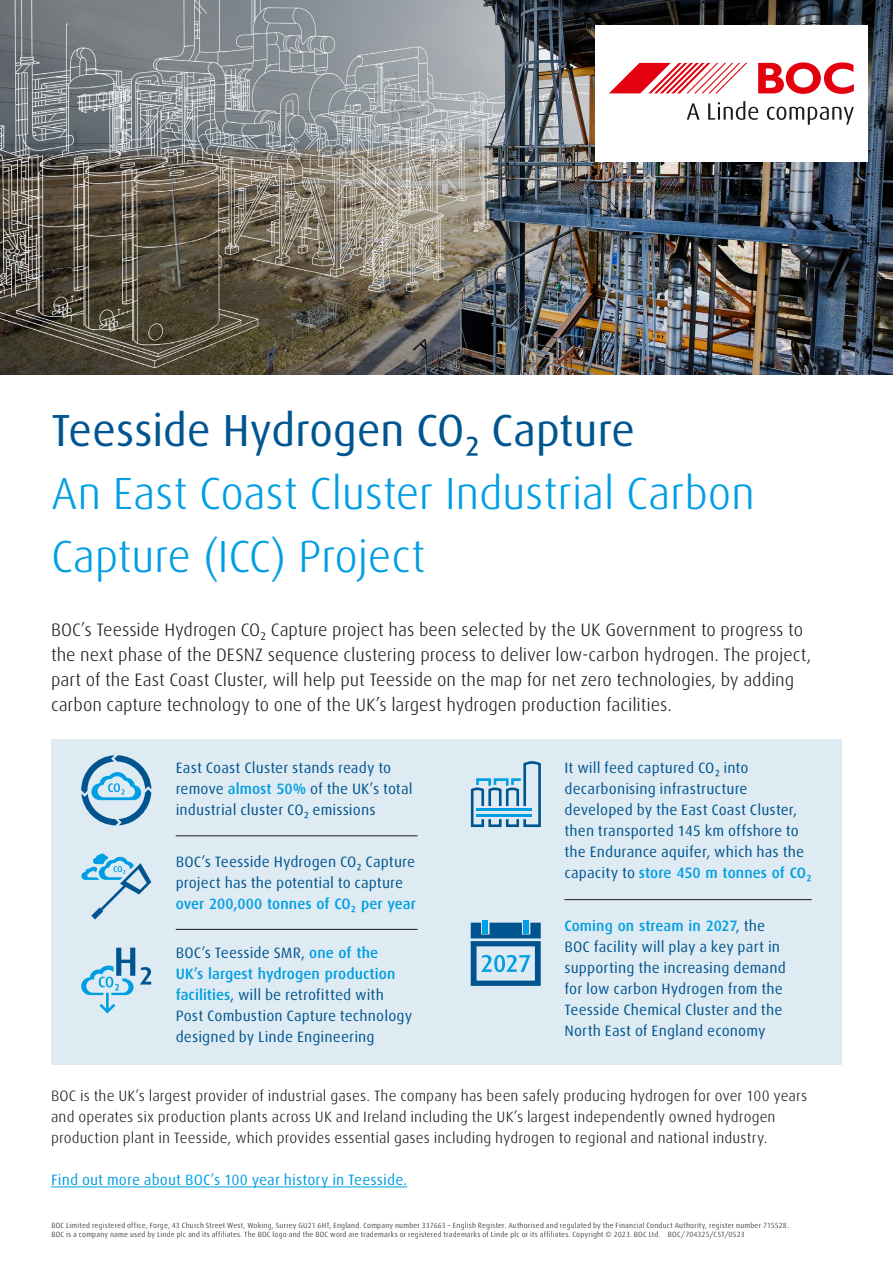
<style>
.page{position:relative;width:893px;height:1263px;background:#fff}
.page>*{position:absolute;margin:0;border:0;box-sizing:border-box;transform-origin:0 0}
.t1{font:300 45px/63px "Linde Dax Global";letter-spacing:-.01em;color:#009ee3}
.t2{font:45px "Linde Dax Global";letter-spacing:-.01em;color:#005590}
.t3{font:300 18px/25.2px "Linde Dax Global";letter-spacing:-.005em;color:#1a1a18}
.t4{font:15px/21px "Linde Dax Global";letter-spacing:.005em;color:#005590}
.t5{font:300 15px/21px "Linde Dax Global";letter-spacing:.005em;color:#1a1a18}
.t6{font:15px "Linde Dax Global";letter-spacing:.005em;color:#009ee3}
.t7{font:500 15px "Linde Dax Global";letter-spacing:.005em;color:#009ee3}
.t8{font:300 7.5px/9px "Linde Dax Global";letter-spacing:.025em;color:#1a1a18}
.s1{font-weight:500;color:#009ee3}
</style>
<div class="page">
<img style="left:0;top:0;width:893px;height:375px">
<hr style="left:51px;top:1186px;width:356px;height:1px;background:#009ee3">
<div style="left:595px;top:26px;width:272px;height:136px;background:#fff"></div>
<svg style="left:687px;top:101px;width:167px;height:24px"></svg>
<svg style="left:609px;top:62px;width:245px;height:32px"></svg>
<div style="left:51px;top:739px;width:791px;height:326px;background:#deebf2"></div>
<svg style="left:81px;top:853px;width:70px;height:66px"></svg>
<svg style="left:81px;top:948px;width:70px;height:65px"></svg>
<hr style="left:176px;top:929px;width:242px;height:1px;background:#1a1a18">
<hr style="left:176px;top:835px;width:242px;height:1px;background:#1a1a18">
<hr style="left:564px;top:899px;width:248px;height:1px;background:#1a1a18">
<svg style="left:471px;top:761px;width:70px;height:66px"></svg>
<div style="left:482px;top:920px;width:6px;height:13px;background:#009ee3"></div>
<div style="left:523px;top:920px;width:6px;height:13px;background:#009ee3"></div>
<svg style="left:471px;top:923px;width:70px;height:63px"></svg>
<svg style="left:81px;top:755px;width:70px;height:70px"></svg>
<h1 class="t2" style="left:51px;top:404px;width:586px">Teesside Hydrogen CO₂ Capture</h1>
<h1 class="t1" style="left:51px;top:462px;width:706px">An East Coast Cluster Industrial Carbon<br>Capture (ICC) Project</h1>
<p class="t3" style="left:51px;top:617px;width:762px">BOC’s Teesside Hydrogen CO₂ Capture project has been selected by the UK Government to progress to the next phase of the DESNZ sequence clustering process to deliver low-carbon hydrogen. The project, part of the East Coast Cluster, will help put Teesside on the map for net zero technologies, by adding carbon capture technology to one of the UK’s largest hydrogen production facilities.</p>
<p class="t4" style="left:176px;top:757px;width:239px">East Coast Cluster stands ready to remove <span class="s1">almost 50%</span> of the UK’s total industrial cluster CO₂ emissions</p>
<p class="t4" style="left:176px;top:851px;width:241px">BOC’s Teesside Hydrogen CO₂ Capture project has the potential to capture</p>
<p class="t7" style="left:176px;top:895px;width:242px">over 200,000 tonnes of CO₂ per year</p>
<p class="t4" style="left:176px;top:942px;width:238px">BOC’s Teesside SMR, <span class="s1">one of the<br>UK’s largest hydrogen production facilities</span>, will be retrofitted with Post Combustion Capture technology designed by Linde Engineering</p>
<p class="t4" style="left:564px;top:757px;width:249px">It will feed captured CO₂ into decarbonising infrastructure developed by the East Coast Cluster, then transported 145 km offshore to the Endurance aquifer, which has the capacity to <span class="s1">store 450 m tonnes of CO₂</span></p>
<p class="t4" style="left:564px;top:915px;width:223px"><span class="s1">Coming on stream in 2027</span>, the<br>BOC facility will play a key part in supporting the increasing demand for low carbon Hydrogen from the<br>Teesside Chemical Cluster and the<br>North East of England economy</p>
<p class="t5" style="left:51px;top:1085px;width:758px">BOC is the UK’s largest provider of industrial gases. The company has been safely producing hydrogen for over 100 years and operates six production plants across UK and Ireland including the UK’s largest independently owned hydrogen production plant in Teesside, which provides essential gases including hydrogen to regional and national industry.</p>
<p class="t6" style="left:51px;top:1171px;width:358px">Find out more about BOC’s 100 year history in Teesside.</p>
<p class="t8" style="left:51px;top:1221px;width:739px">BOC Limited registered office, Forge, 43 Church Street West, Woking, Surrey GU21 6HT, England. Company number 337663 – English Register. Authorised and regulated by the Financial Conduct Authority, register number 715528.<br>BOC is a company name used by Linde plc and its affiliates. The BOC logo and the BOC word are trademarks or registered trademarks of Linde plc or its affiliates. Copyright © 2023. BOC Ltd. BOC/704325/CST/0523</p>
</div>
